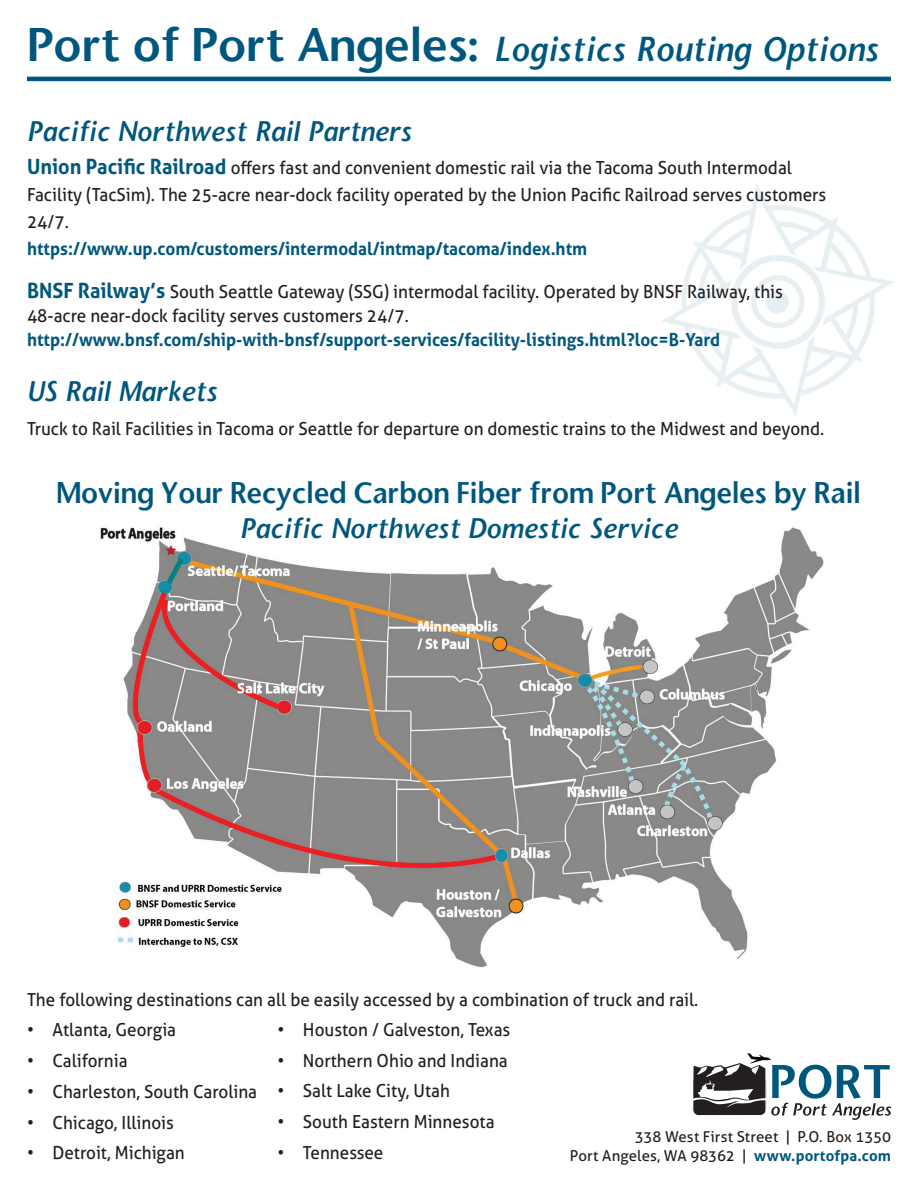
<style>
.page{position:relative;width:918px;height:1188px;background:#fff}
.page>*{position:absolute;margin:0;border:0;box-sizing:border-box;transform-origin:0 0}
.t1{font:italic 33px "Stone Sans Semi Boold";color:#00577d;scale:.95 1}
.t2{font:28.5px "Stone Sans Semi Boold";letter-spacing:-.02em;color:#00577d;scale:.95 1}
.t3{font:italic 27px "Stone Sans Semi Boold";letter-spacing:-.01em;color:#00577d;scale:.95 1}
.t4{font:18px/27px "Aller";color:#231f20;scale:.95 1}
.t5{font:15px "Aller";letter-spacing:.005em;color:#231f20}
.s1{font-style:normal;font-size:45px}
.s2{font-weight:700;font-size:21px;color:#00577d}
.s3{font-weight:700;color:#00577d}
</style>
<div class="page">
<img style="left:100px;top:527px;width:724px;height:441px">
<hr style="left:27px;top:77px;width:864px;height:4px;background:#00577d">
<svg style="left:692px;top:1053px;width:199px;height:67px"></svg>
<img style="left:662px;top:184px;width:232px;height:232px">
<svg style="left:148px;top:527px;width:629px;height:37px"></svg>
<p class="t1" style="left:27px;top:28px;width:898px"><span class="s1">Port of Port Angeles:</span> Logistics Routing Options</p>
<p class="t3" style="left:27px;top:113px;width:406px">Pacific Northwest Rail Partners</p>
<p class="t4" style="left:27px;top:154px;width:843px"><span class="s2">Union Pacific Railroad</span> offers fast and convenient domestic rail via the Tacoma South Intermodal Facility (TacSim). The 25-acre near-dock facility operated by the Union Pacific Railroad serves customers 24/7.<br><span class="s3">https://www.up.com/customers/intermodal/intmap/tacoma/index.htm</span></p>
<p class="t4" style="left:27px;top:280px;width:797px;line-height:24px"><span class="s2">BNSF Railway’s</span> South Seattle Gateway (SSG) intermodal facility. Operated by BNSF Railway, this<br>48-acre near-dock facility serves customers 24/7. <span class="s3">http://www.bnsf.com/ship-with-bnsf/support-services/facility-listings.html?loc=B-Yard</span></p>
<p class="t3" style="left:27px;top:374px;width:202px">US Rail Markets</p>
<p class="t4" style="left:27px;top:415px;width:841px">Truck to Rail Facilities in Tacoma or Seattle for departure on domestic trains to the Midwest and beyond.</p>
<p class="t2" style="left:56px;top:474px;width:849px">Moving Your Recycled Carbon Fiber from Port Angeles by Rail</p>
<p class="t3" style="left:240px;top:511px;width:462px">Pacific Northwest Domestic Service</p>
<p class="t4" style="left:27px;top:986px;width:708px">The following destinations can all be easily accessed by a combination of truck and rail.</p>
<p class="t4" style="left:27px;top:1016px;width:159px">• Atlanta, Georgia</p>
<p class="t4" style="left:27px;top:1047px;width:107px">• California</p>
<p class="t4" style="left:27px;top:1078px;width:244px">• Charleston, South Carolina</p>
<p class="t4" style="left:27px;top:1109px;width:156px">• Chicago, Illinois</p>
<p class="t4" style="left:27px;top:1139px;width:168px">• Detroit, Michigan</p>
<p class="t4" style="left:278px;top:1016px;width:247px">• Houston / Galveston, Texas</p>
<p class="t4" style="left:278px;top:1047px;width:244px">• Northern Ohio and Indiana</p>
<p class="t4" style="left:278px;top:1077px;width:183px">• Salt Lake City, Utah</p>
<p class="t4" style="left:278px;top:1108px;width:230px">• South Eastern Minnesota</p>
<p class="t4" style="left:278px;top:1139px;width:113px">• Tennessee</p>
<p class="t5" style="left:635px;top:1127px;width:258px">338 West First Street | P.O. Box 1350</p>
<p class="t5" style="left:570px;top:1147px;width:323px">Port Angeles, WA 98362 | <span class="s3">www.portofpa.com</span></p>
</div>
